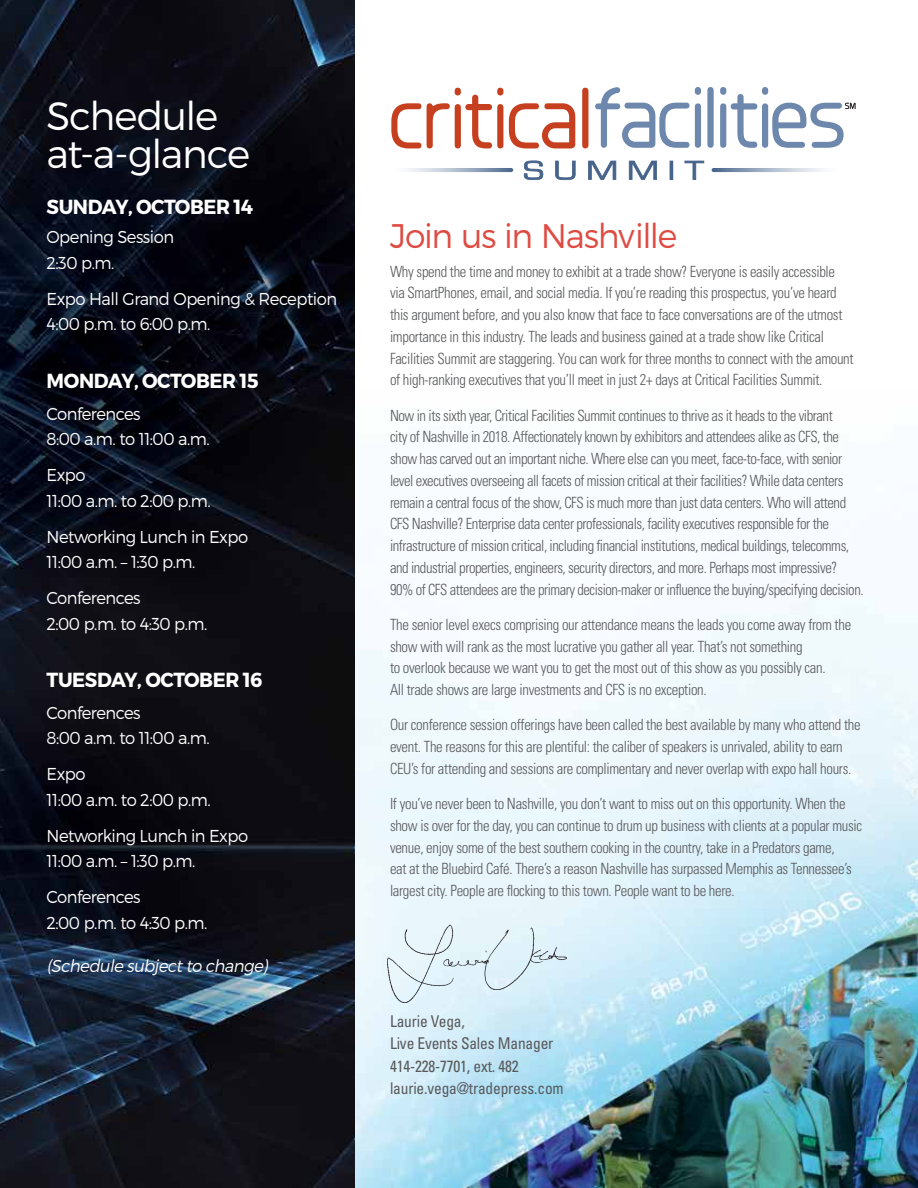
<style>
.page{position:relative;width:918px;height:1188px;background:#fff}
.page>*{position:absolute;margin:0;border:0;box-sizing:border-box;transform-origin:0 0}
.t1{font:300 39.6px/37.5px "Montserrat";letter-spacing:-.035em;color:#fff}
.t2{font:300 34.05px "Montserrat";letter-spacing:-.035em;color:#de4b43}
.t3{font:700 20.4px "Montserrat";letter-spacing:-.02em;color:#fff;scale:.95 1}
.t4{font:300 17.25px/25.5px "Montserrat";letter-spacing:-.03em;color:#fff;scale:.95 1}
.t5{font:italic 300 17.25px "Montserrat";color:#fff;scale:.95 1}
.t6{font:condensed 16.2px/22.5px "Univers";letter-spacing:-.01em;color:#58595b;scale:.95 1}
.t7{font:300 condensed 15.45px/21.8px "Univers";letter-spacing:-.02em;color:#58595b;scale:.95 1}
</style>
<div class="page">
<img style="left:355px;top:580px;width:563px;height:608px">
<img style="left:0;top:0;width:355px;height:1188px">
<svg style="left:595px;top:87px;width:94px;height:61px"></svg>
<svg style="left:695px;top:87px;width:6px;height:61px"></svg>
<svg style="left:707px;top:87px;width:7px;height:61px"></svg>
<svg style="left:524px;top:160px;width:19px;height:20px"></svg>
<svg style="left:555px;top:161px;width:21px;height:19px"></svg>
<svg style="left:588px;top:161px;width:28px;height:19px"></svg>
<svg style="left:629px;top:161px;width:28px;height:19px"></svg>
<svg style="left:670px;top:161px;width:3px;height:19px"></svg>
<svg style="left:685px;top:161px;width:19px;height:19px"></svg>
<svg style="left:391px;top:103px;width:30px;height:45px"></svg>
<svg style="left:427px;top:88px;width:76px;height:60px"></svg>
<svg style="left:509px;top:103px;width:66px;height:45px"></svg>
<svg style="left:582px;top:88px;width:6px;height:60px"></svg>
<svg style="left:391px;top:168px;width:122px;height:4px"></svg>
<svg style="left:712px;top:168px;width:126px;height:4px"></svg>
<svg style="left:720px;top:87px;width:136px;height:61px"></svg>
<img style="left:388px;top:924px;width:178px;height:79px">
<h1 class="t1" style="left:46px;top:97px;width:205px">Schedule at-a-glance</h1>
<h3 class="t3" style="left:47px;top:194px;width:219px">SUNDAY, OCTOBER 14</h3>
<p class="t4" style="left:46px;top:224px;width:136px">Opening Session<br>2:30 p.m.</p>
<p class="t4" style="left:46px;top:286px;width:307px">Expo Hall Grand Opening &amp; Reception<br>4:00 p.m. to 6:00 p.m.</p>
<h3 class="t3" style="left:47px;top:368px;width:225px">MONDAY, OCTOBER 15</h3>
<p class="t4" style="left:46px;top:401px;width:173px">Conferences<br>8:00 a.m. to 11:00 a.m.</p>
<p class="t4" style="left:46px;top:462px;width:174px">Expo<br>11:00 a.m. to 2:00 p.m.</p>
<p class="t4" style="left:46px;top:523px;width:214px">Networking Lunch in Expo<br>11:00 a.m. – 1:30 p.m.</p>
<p class="t4" style="left:46px;top:585px;width:171px">Conferences<br>2:00 p.m. to 4:30 p.m.</p>
<h3 class="t3" style="left:47px;top:667px;width:229px">TUESDAY, OCTOBER 16</h3>
<p class="t4" style="left:46px;top:700px;width:173px">Conferences<br>8:00 a.m. to 11:00 a.m.</p>
<p class="t4" style="left:46px;top:761px;width:174px">Expo<br>11:00 a.m. to 2:00 p.m.</p>
<p class="t4" style="left:46px;top:823px;width:214px">Networking Lunch in Expo<br>11:00 a.m. – 1:30 p.m.</p>
<p class="t4" style="left:46px;top:884px;width:171px">Conferences<br>2:00 p.m. to 4:30 p.m.</p>
<p class="t5" style="left:46px;top:955px;width:238px">(Schedule subjectto change)</p>
<h2 class="t2" style="left:390px;top:215px;width:289px">Join us in Nashville</h2>
<p class="t7" style="left:390px;top:260px;width:490px">Why spend the time and money to exhibit at a trade show? Everyone is easily accessible via SmartPhones, email, and social media. If you’re reading this prospectus, you’ve heard this argument before, and you also know that face to face conversations are of the utmost importance in this industry. The leads and business gained at a trade show like Critical Facilities Summit are staggering. You can work for three months to connect with the amount of high-ranking executives that you’ll meet in just 2+ days at Critical Facilities Summit.</p>
<p class="t7" style="left:390px;top:404px;width:500px">Now in its sixth year, Critical Facilities Summit continues to thrive as it heads to the vibrant<br>city of Nashville in 2018. Affectionately known by exhibitors and attendees alike as CFS, the show has carved out an important niche. Where else can you meet, face-to-face, with senior level executives overseeing all facets of mission critical at their facilities? While data centers remain a central focus of the show, CFS is much more than just data centers. Who will attend CFS Nashville? Enterprise data center professionals, facility executives responsible for the infrastructure of mission critical, including financial institutions, medical buildings, telecomms, and industrial properties, engineers, security directors, and more. Perhaps most impressive?<br>90% of CFS attendees are the primary decision-maker or influence the buying/specifying decision.</p>
<p class="t7" style="left:390px;top:613px;width:487px">The senior level execs comprising our attendance means the leads you come away from the show with will rank as the most lucrative you gather all year. That’s not something<br>to overlook because we want you to get the most out of this show as you possibly can.<br>All trade shows are large investments and CFS is no exception.</p>
<p class="t7" style="left:390px;top:714px;width:497px">Our conference session offerings have been called the best available by many who attend the event. The reasons for this are plentiful: the caliber of speakers is unrivaled, ability to earn<br>CEU’s for attending and sessions are complimentary and never overlap with expo hall hours.</p>
<p class="t7" style="left:390px;top:793px;width:499px">If you’ve never been to Nashville, you don’t want to miss out on this opportunity. When the show is over for the day, you can continue to drum up business with clients at a popular music venue, enjoy some of the best southern cooking in the country, take in a Predators game,<br>eat at the Bluebird Café. There’s a reason Nashville has surpassed Memphis as Tennessee’s largest city. People are flocking to this town. People want to be here.</p>
<p class="t6" style="left:390px;top:1009px;width:184px">Laurie Vega,<br>Live Events Sales Manager<br>414-228-7701, ext. 482 laurie.vega@tradepress.com</p>
</div>
